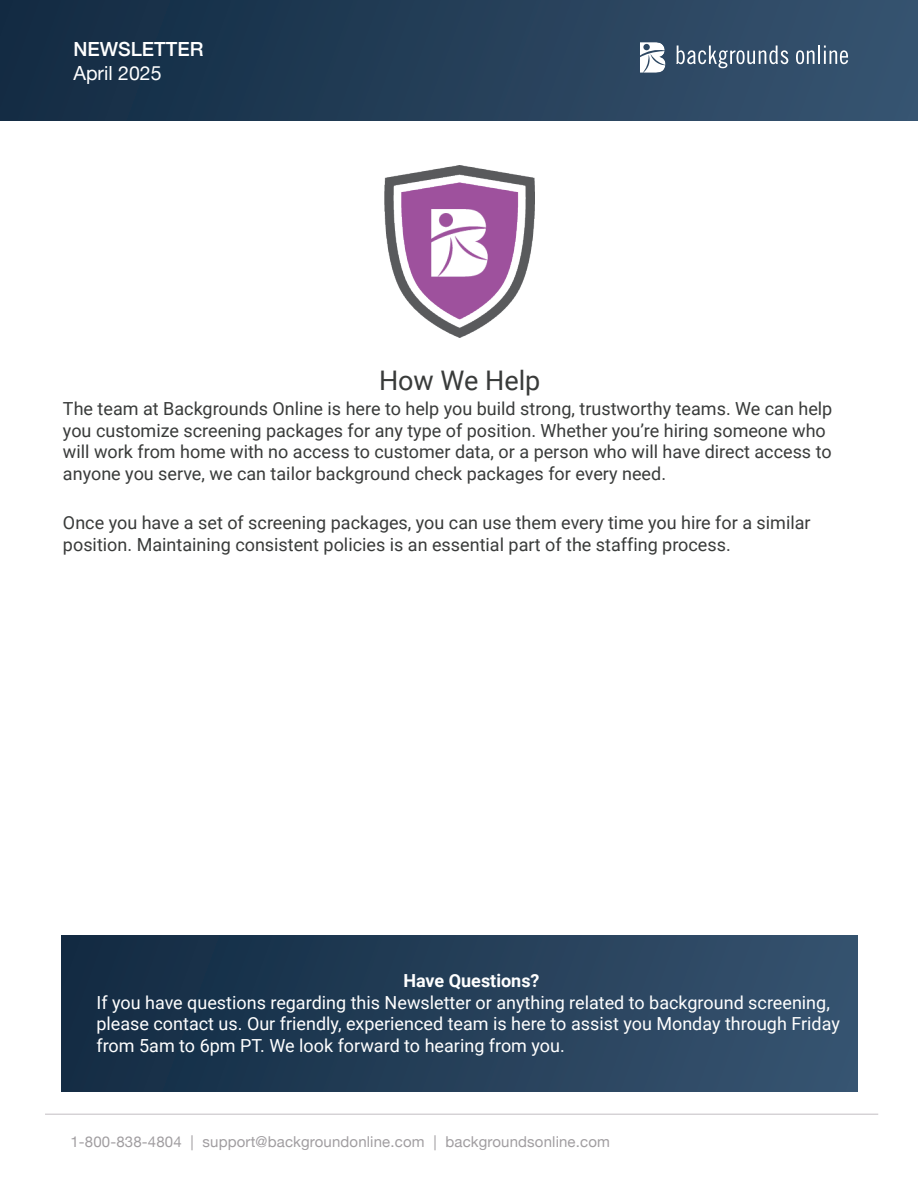
<style>
.page{position:relative;width:918px;height:1188px;background:#fff}
.page>*{position:absolute;margin:0;border:0;box-sizing:border-box;transform-origin:0 0}
.t1{font:27px "Roboto";color:#393b3a}
.t2{font:500 19.5px "Helvetica Neue";color:#fff}
.t3{font:19.5px "Helvetica Neue";color:#fff}
.t4{font:18px/21.6px "Roboto";color:#393b3a}
.t5{font:18px/21.6px "Roboto";color:#fff}
.t6{font:700 18px "Roboto";color:#fff}
.t7{font:15px "Helvetica Neue";letter-spacing:.01em;color:#a19ea1}
</style>
<div class="page">
<div style="left:62px;top:935px;width:796px;height:157px;background:linear-gradient(to right,#122b42,#375370)"></div>
<div style="left:0;top:0;width:918px;height:120px;background:linear-gradient(to right,#122b42,#375470)"></div>
<svg style="left:676px;top:46px;width:112px;height:22px;background:#62778c"></svg>
<svg style="left:796px;top:46px;width:52px;height:18px"></svg>
<svg style="left:640px;top:42px;width:26px;height:31px"></svg>
<hr style="left:45px;top:1114px;width:833px;height:1px;background:#c2bec2">
<img style="left:385px;top:166px;width:150px;height:172px">
<p class="t2" style="left:73px;top:33px;width:132px">NEWSLETTER</p>
<p class="t3" style="left:73px;top:59px;width:90px">April 2025</p>
<h1 class="t1" style="left:379px;top:362px;width:163px">How We Help</h1>
<p class="t4" style="left:63px;top:397px;width:771px">The team at Backgrounds Online is here to help you build strong, trustworthy teams. We can help you customize screening packages for any type of position. Whether you’re hiring someone who will work from home with no access to customer data, or a person who will have direct access to anyone you serve, we can tailor background check packages for every need.</p>
<p class="t4" style="left:63px;top:511px;width:749px">Once you have a set of screening packages, you can use them every time you hire for a similar position. Maintaining consistent policies is an essential part of the staffing process.</p>
<p class="t6" style="left:403px;top:968px;width:138px">Have Questions?</p>
<p class="t5" style="left:96px;top:991px;width:745px">If you have questions regarding this Newsletter or anything related to background screening, please contact us. Our friendly, experienced team is here to assist you Monday through Friday from 5am to 6pm PT. We look forward to hearing from you.</p>
<p class="t7" style="left:71px;top:1131px;width:541px">1-800-838-4804 | support@backgroundonline.com | backgroundsonline.com</p>
</div>
